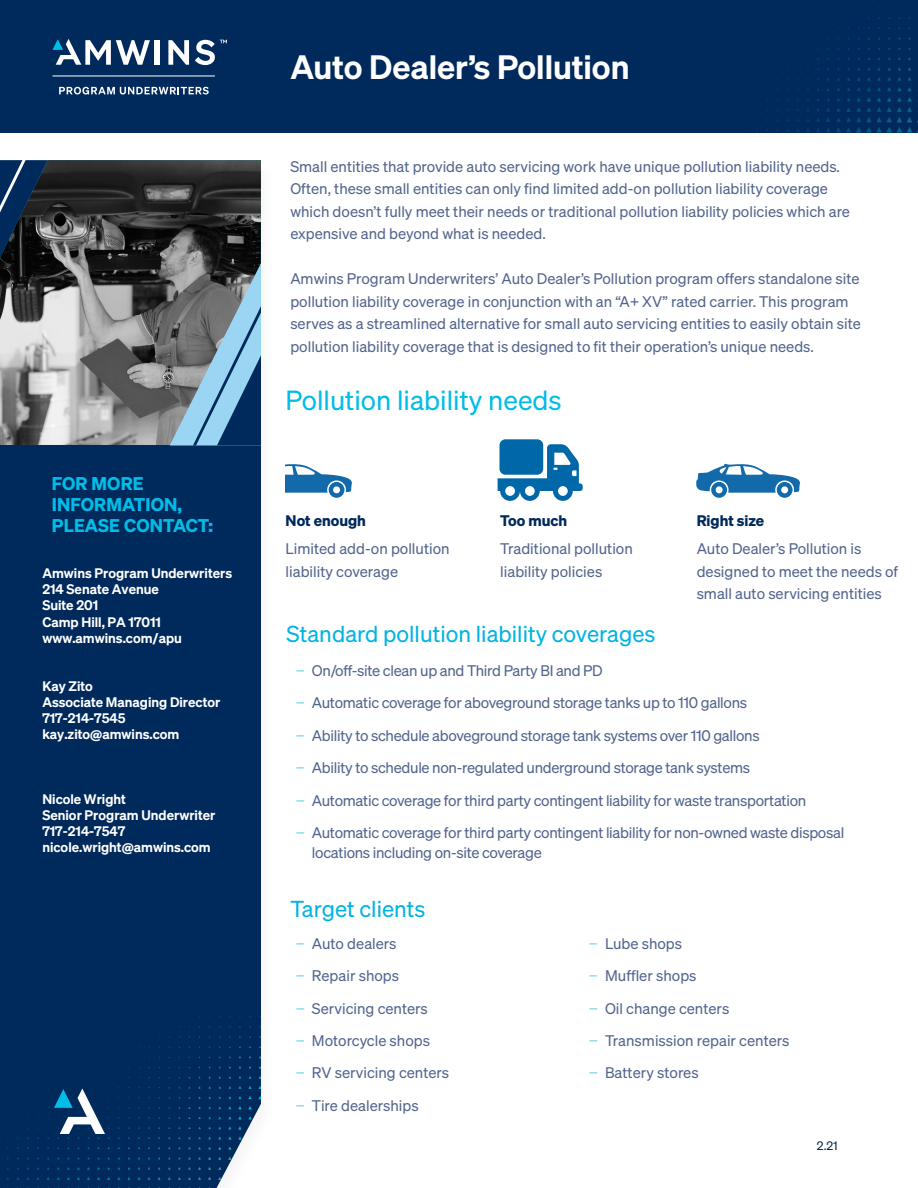
<style>
.page{position:relative;width:918px;height:1188px;background:#fff}
.page>*{position:absolute;margin:0;border:0;box-sizing:border-box;transform-origin:0 0}
.t1{font:600 33px "Sohne";color:#fff}
.t2{font:27px "Sohne Buch";color:#02bce8}
.t3{font:22.5px "Sohne Buch";color:#00b3e3}
.New_H3{font:18px/21px "Sohne Dreiviertelfett";letter-spacing:.01em;color:#02bce8}
.t4{font:15px/22.5px "Sohne Buch";color:#53648c}
.t5{font:15px/19.5px "Sohne Buch";letter-spacing:-.02em;color:#53648c}
.H3-new{font:15px "Sohne Dreiviertelfett";color:#002a5c}
.New_H3-2{font:15px "Sohne Dreiviertelfett";color:#002a5c}
.t6{font:600 13.5px/16px "Sohne";color:#fff}
.t7{font:12px "Sohne Buch";color:#052a48}
.s1{color:#7ed3f0}
</style>
<div class="page">
<div style="left:0;top:445px;width:261px;height:564px;background:#002a5c"></div>
<img style="left:0;top:1009px;width:261px;height:179px">
<svg style="left:54px;top:1088px;width:51px;height:46px"></svg>
<img style="left:0;top:160px;width:261px;height:285px">
<svg style="left:170px;top:263px;width:91px;height:183px;background:#6d889b"></svg>
<div style="left:0;top:0;width:918px;height:132px;background:#002a5c"></div>
<img style="left:757px;top:7px;width:161px;height:125px">
<svg style="left:0;top:160px;width:35px;height:53px;background:#193c65"></svg>
<div style="left:155px;top:40px;width:5px;height:25px;background:#fff"></div>
<svg style="left:168px;top:40px;width:21px;height:25px"></svg>
<svg style="left:53px;top:39px;width:97px;height:26px"></svg>
<svg style="left:195px;top:40px;width:32px;height:25px"></svg>
<hr style="left:53px;top:76px;width:162px;height:1px;background:#fff">
<svg style="left:59px;top:87px;width:150px;height:8px"></svg>
<svg style="left:286px;top:464px;width:66px;height:34px"></svg>
<svg style="left:696px;top:464px;width:104px;height:34px"></svg>
<svg style="left:498px;top:444px;width:85px;height:57px"></svg>
<div style="left:499px;top:439px;width:44px;height:36px;background:#0068a9;border-radius:6px"></div>
<p class="New_H3" style="left:52px;top:472px;width:163px">FOR MORE<br>INFORMATION,<br>PLEASE CONTACT:</p>
<p class="t6" style="left:42px;top:565px;width:191px">Amwins Program Underwriters<br>214 Senate Avenue<br>Suite 201<br>Camp Hill, PA 17011 www.amwins.com/apu</p>
<p class="t6" style="left:42px;top:678px;width:180px">Kay Zito<br>Associate Managing Director<br>717-214-7545 kay.zito@amwins.com</p>
<p class="t6" style="left:42px;top:790px;width:175px">Nicole Wright<br>Senior Program Underwriter<br>717-214-7547 nicole.wright@amwins.com</p>
<h1 class="t1" style="left:290px;top:47px;width:341px">Auto Dealer’s Pollution</h1>
<p class="t4" style="left:290px;top:155px;width:561px">Small entities that provide auto servicing work have unique pollution liability needs.<br>Often, these small entities can only find limited add-on pollution liability coverage which doesn’t fully meet their needs or traditional pollution liability policies which are expensive and beyond what is needed.</p>
<p class="t4" style="left:290px;top:267px;width:572px">Amwins Program Underwriters’ Auto Dealer’s Pollution program offers standalone site pollution liability coverage in conjunction with an “A+ XV” rated carrier. This program serves as a streamlined alternative for small auto servicing entities to easily obtain site pollution liability coverage that is designed to fit their operation’s unique needs.</p>
<h2 class="t2" style="left:286px;top:385px;width:278px">Pollution liability needs</h2>
<p class="New_H3-2" style="left:286px;top:511px;width:82px">Not enough</p>
<p class="H3-new" style="left:500px;top:511px;width:68px">Too much</p>
<p class="H3-new" style="left:697px;top:511px;width:69px">Right size</p>
<p class="t4" style="left:286px;top:537px;width:166px">Limited add-on pollution liability coverage</p>
<p class="t4" style="left:500px;top:537px;width:134px">Traditional pollution liability policies</p>
<p class="t4" style="left:697px;top:537px;width:203px">Auto Dealer’s Pollution is designed to meet the needs of small auto servicing entities</p>
<p class="t3" style="left:286px;top:620px;width:371px">Standard pollution liability coverages</p>
<p class="t5" style="left:296px;top:660px;width:309px"><span class="s1">−</span> On/off-site clean up and Third Party BI and PD</p>
<p class="t5" style="left:296px;top:693px;width:453px"><span class="s1">−</span> Automatic coverage for aboveground storage tanks up to 110 gallons</p>
<p class="t5" style="left:296px;top:725px;width:466px"><span class="s1">−</span> Ability to schedule aboveground storage tank systems over 110 gallons</p>
<p class="t5" style="left:296px;top:758px;width:456px"><span class="s1">−</span> Ability to schedule non-regulated underground storage tank systems</p>
<p class="t5" style="left:296px;top:790px;width:512px"><span class="s1">−</span> Automatic coverage for third party contingent liability for waste transportation</p>
<p class="t5" style="left:312px;top:823px;width:534px;text-indent:-16px"><span class="s1">−</span> Automatic coverage for third party contingent liability for non-owned waste disposal locations including on-site coverage</p>
<p class="t3" style="left:290px;top:896px;width:137px">Target clients</p>
<p class="t4" style="left:296px;top:932px;width:102px"><span class="s1">−</span> Auto dealers</p>
<p class="t4" style="left:296px;top:964px;width:105px"><span class="s1">−</span> Repair shops</p>
<p class="t4" style="left:296px;top:997px;width:134px"><span class="s1">−</span> Servicing centers</p>
<p class="t4" style="left:296px;top:1029px;width:136px"><span class="s1">−</span> Motorcycle shops</p>
<p class="t4" style="left:296px;top:1061px;width:155px"><span class="s1">−</span> RV servicing centers</p>
<p class="t4" style="left:296px;top:1094px;width:125px"><span class="s1">−</span> Tire dealerships</p>
<p class="t4" style="left:589px;top:932px;width:95px"><span class="s1">−</span> Lube shops</p>
<p class="t4" style="left:589px;top:964px;width:109px"><span class="s1">−</span> Muffler shops</p>
<p class="t4" style="left:589px;top:997px;width:142px"><span class="s1">−</span> Oil change centers</p>
<p class="t4" style="left:589px;top:1029px;width:202px"><span class="s1">−</span> Transmission repair centers</p>
<p class="t4" style="left:589px;top:1061px;width:111px"><span class="s1">−</span> Battery stores</p>
<p class="t7" style="left:817px;top:1138px;width:22px">2.21</p>
</div>
